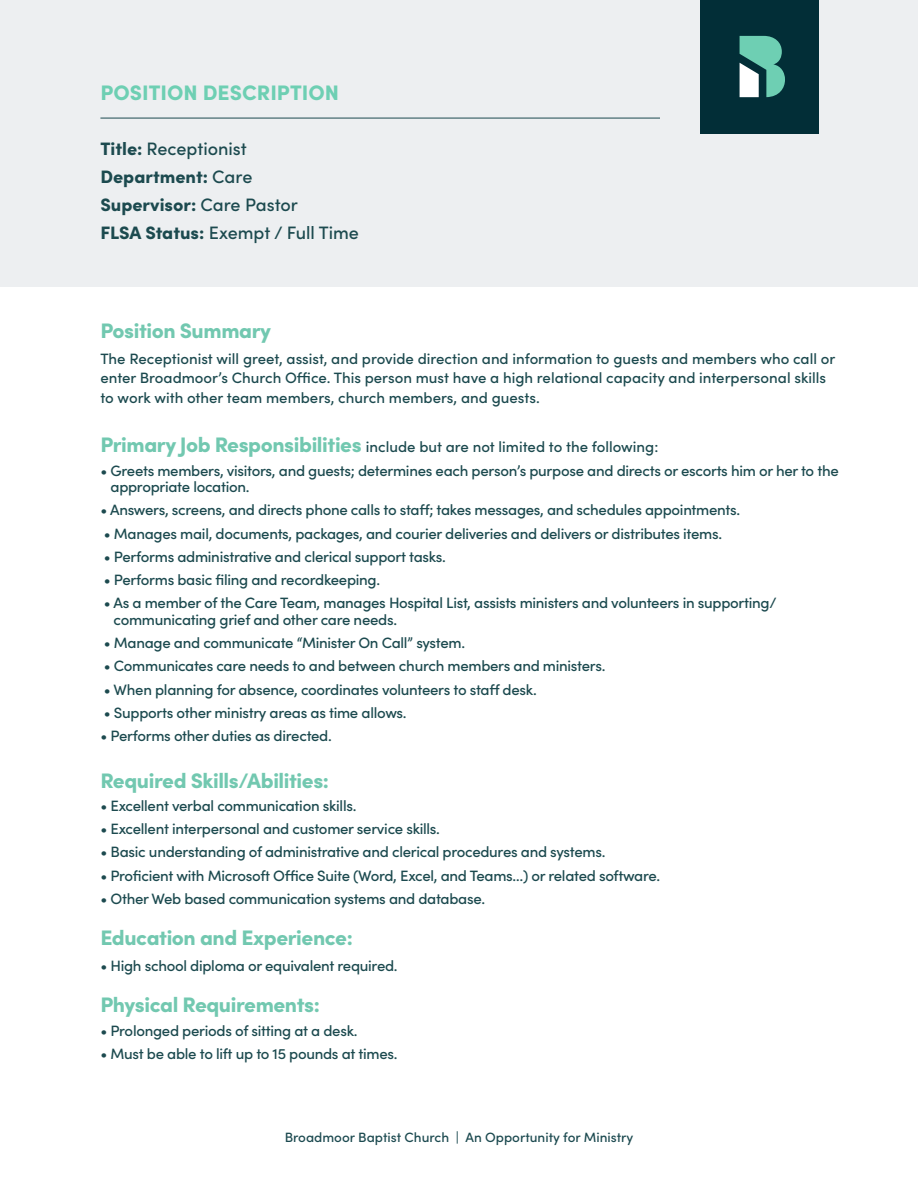
<style>
.page{position:relative;width:918px;height:1188px;background:#fff}
.page>*{position:absolute;margin:0;border:0;box-sizing:border-box;transform-origin:0 0}
.t1{font:900 21px "Sofia Pro";letter-spacing:-.02em;color:#72c8b0}
.t2{font:900 21px "Sofia Pro";color:#6ecfb3}
.t3{font:500 18px "Sofia Pro";color:#1c4a4f}
.t4{font:900 18px "Sofia Pro";color:#1c4a4f}
.t5{font:500 15px/16.5px "Sofia Pro";letter-spacing:-.02em;color:#1c4a4f}
.t6{font:500 15px/19.5px "Sofia Pro";color:#1c4a4f}
.t7{font:500 13.5px "Sofia Pro";color:#1c4a50}
.s1{font-weight:900}
.s2{font-weight:500}
.s3{font-weight:900;font-size:21px;color:#72c8b0}
</style>
<div class="page">
<div style="left:0;top:0;width:918px;height:287px;background:#edeff1"></div>
<hr style="left:100px;top:118px;width:560px;height:1px;background:#1c4a50">
<div style="left:701px;top:0;width:118px;height:133px;background:#022e37"></div>
<svg style="left:740px;top:36px;width:45px;height:61px"></svg>
<p class="t2" style="left:100px;top:76px;width:240px">POSITION DESCRIPTION</p>
<p class="t3" style="left:100px;top:136px;width:148px"><span class="s1">Title:</span> Receptionist</p>
<p class="t4" style="left:100px;top:163px;width:154px">Department: <span class="s2">Care</span></p>
<p class="t4" style="left:100px;top:191px;width:199px">Supervisor: <span class="s2">Care Pastor</span></p>
<p class="t3" style="left:100px;top:219px;width:260px"><span class="s1">FLSA Status:</span> Exempt / Full Time</p>
<p class="t1" style="left:100px;top:314px;width:172px">Position Summary</p>
<p class="t6" style="left:100px;top:348px;width:736px">The Receptionist will greet, assist, and provide direction and information to guests and members who call or enter Broadmoor’s Church Office. This person must have a high relational capacity and interpersonal skills to work with other team members, church members, and guests.</p>
<p class="t6" style="left:100px;top:437px;width:559px"><span class="s3">Primary Job Responsibilities</span> include but are not limited to the following:</p>
<p class="t5" style="left:111px;top:461px;width:730px;text-indent:-10px">• Greets members, visitors, and guests; determines each person’s purpose and directs or escorts him or her to the appropriate location.</p>
<p class="t5" style="left:100px;top:501px;width:641px">• Answers, screens, and directs phone calls to staff; takes messages, and schedules appointments.</p>
<p class="t5" style="left:104px;top:524px;width:620px">• Manages mail, documents, packages, and courier deliveries and delivers or distributes items.</p>
<p class="t5" style="left:104px;top:548px;width:344px">• Performs administrative and clerical support tasks.</p>
<p class="t5" style="left:104px;top:571px;width:278px">• Performs basic filing and recordkeeping.</p>
<p class="t5" style="left:114px;top:594px;width:665px;text-indent:-10px">• As a member of the Care Team, manages Hospital List, assists ministers and volunteers in supporting/ communicating grief and other care needs.</p>
<p class="t5" style="left:104px;top:634px;width:363px">• Manage and communicate “Minister On Call” system.</p>
<p class="t5" style="left:104px;top:657px;width:503px">• Communicates care needs to and between church members and ministers.</p>
<p class="t5" style="left:104px;top:680px;width:434px">• When planning for absence, coordinates volunteers to staff desk.</p>
<p class="t5" style="left:104px;top:704px;width:304px">• Supports other ministry areas as time allows.</p>
<p class="t5" style="left:100px;top:727px;width:233px">• Performs other duties as directed.</p>
<p class="t1" style="left:100px;top:764px;width:230px">Required Skills/Abilities:</p>
<p class="t5" style="left:100px;top:797px;width:258px">• Excellent verbal communication skills.</p>
<p class="t5" style="left:100px;top:820px;width:341px">• Excellent interpersonal and customer service skills.</p>
<p class="t5" style="left:100px;top:843px;width:506px">• Basic understanding of administrative and clerical procedures and systems.</p>
<p class="t5" style="left:100px;top:866px;width:561px">• Proficient with Microsoft Office Suite (Word, Excel, and Teams…) or related software.</p>
<p class="t5" style="left:100px;top:890px;width:386px">• Other Web based communication systems and database.</p>
<p class="t1" style="left:100px;top:921px;width:254px">Education and Experience:</p>
<p class="t5" style="left:100px;top:956px;width:299px">• High school diploma or equivalent required.</p>
<p class="t1" style="left:100px;top:989px;width:221px">Physical Requirements:</p>
<p class="t5" style="left:100px;top:1021px;width:259px">• Prolonged periods of sitting at a desk.</p>
<p class="t5" style="left:100px;top:1045px;width:299px">• Must be able to lift up to 15 pounds at times.</p>
<p class="t7" style="left:285px;top:1127px;width:350px">Broadmoor Baptist Church | An Opportunity for Ministry</p>
</div>
